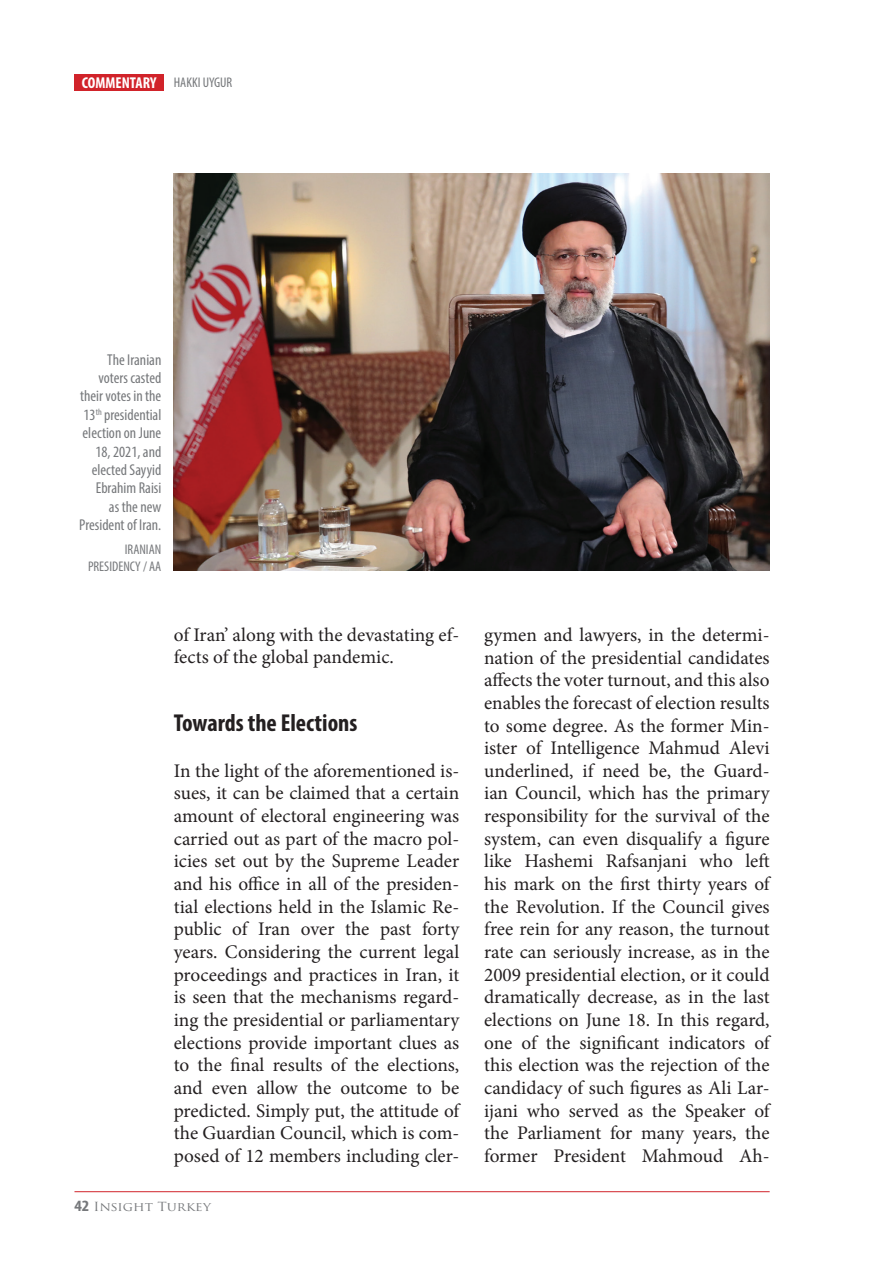
<style>
.page{position:relative;width:869px;height:1261px;background:#fff}
.page>*{position:absolute;margin:0;border:0;box-sizing:border-box;transform-origin:0 0}
.t1{font:700 condensed 24.5px "Myriad Pro";color:#231f20}
.t2{font:19.25px/22.6px "Minion Pro";color:#231f20;text-align:justify}
.t3{font:condensed 15.75px/18.4px "Myriad Pro";color:#76787b;text-align:right}
.t4{font:700 condensed 15.75px "Myriad Pro";color:#fff}
.t5{font:condensed 14px/16.6px "Myriad Pro";color:#76787b;text-align:right}
.t6{font:12.25px "Trajan Pro";color:#76787b;scale:1.11 1}
.s1{font-weight:400;font-size:14px;color:#76787b}
.s2{font-family:"Myriad Pro";font-weight:700;font-stretch:condensed;font-size:15.75px}
</style>
<div class="page">
<div style="left:74px;top:74px;width:90px;height:17px;background:#d1232a"></div>
<hr style="left:74px;top:1190px;width:695px;height:1px;background:#d1232a">
<img style="left:174px;top:174px;width:595px;height:396px">
<p class="t4" style="left:82px;top:73px;width:152px">COMMENTARY <span class="s1">HAKKI UYGUR</span></p>
<p class="t3" style="left:79px;top:350px;width:84px">The Iranian voters casted their votes in the<br>13<sup>th</sup> presidential election on June<br>18, 2021, and elected Sayyid<br>Ebrahim Raisi<br>as the new<br>President of Iran.</p>
<p class="t5" style="left:88px;top:541px;width:75px">IRANIAN<br>PRESIDENCY / AA</p>
<p class="t2" style="left:174px;top:623px;width:287px">of Iran’ along with the devastating ef&shy;fects of the global pandemic.</p>
<p class="t1" style="left:174px;top:707px;width:185px">Towards the Elections</p>
<p class="t2" style="left:174px;top:759px;width:287px">In the light of the aforementioned is&shy;sues, it can be claimed that a certain amount of electoral engineering was carried out as part of the macro pol&shy;icies set out by the Supreme Leader and his office in all of the presiden&shy;tial elections held in the Islamic Re&shy;public of Iran over the past forty years. Considering the current legal proceedings and practices in Iran, it is seen that the mechanisms regard&shy;ing the presidential or parliamentary elections provide important clues as to the final results of the elections, and even allow the outcome to be predicted. Simply put, the attitude of the Guardian Council, which is com&shy;posed of 12 members including cler-</p>
<p class="t6" style="left:74px;top:1198px;width:124px"><span class="s2">42</span> Insight Turkey</p>
<p class="t2" style="left:484px;top:623px;width:287px">gymen and lawyers, in the determi&shy;nation of the presidential candidates affects the voter turnout, and this also enables the forecast of election results to some degree. As the former Min&shy;ister of Intelligence Mahmud Alevi underlined, if need be, the Guard&shy;ian Council, which has the primary responsibility for the survival of the system, can even disqualify a figure like Hashemi Rafsanjani who left his mark on the first thirty years of the Revolution. If the Council gives free rein for any reason, the turnout rate can seriously increase, as in the 2009 presidential election, or it could dramatically decrease, as in the last elections on June 18. In this regard, one of the significant indicators of this election was the rejection of the candidacy of such figures as Ali Lar&shy;ijani who served as the Speaker of the Parliament for many years, the former President Mahmoud Ah-</p>
</div>
